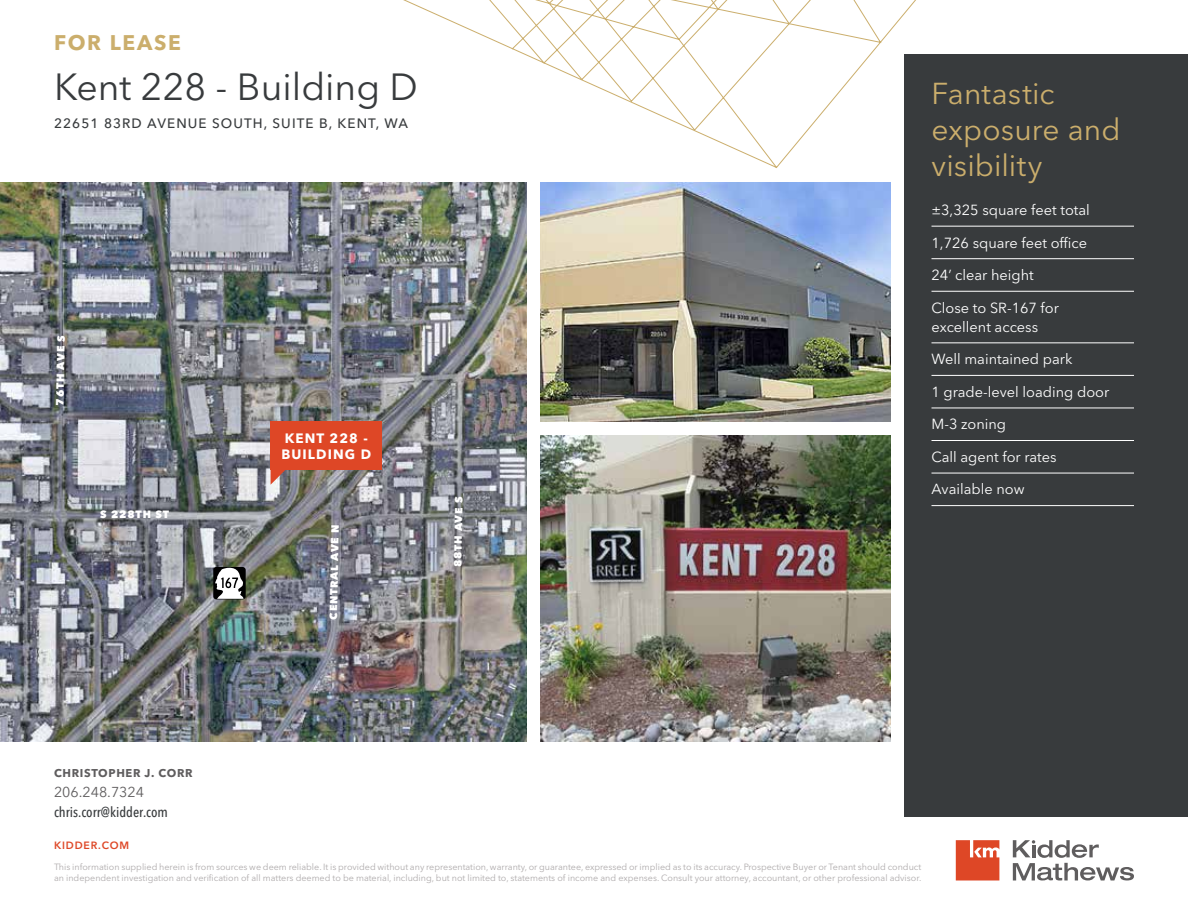
<style>
.page{position:relative;width:1188px;height:918px;background:#fff}
.page>*{position:absolute;margin:0;border:0;box-sizing:border-box;transform-origin:0 0}
.t1{font:37.5px "Avenir Next LT Pro";color:#383b3d}
.t2{font:30px/36px "Avenir Next LT Pro";letter-spacing:.005em;color:#cbae6c}
.t3{font:700 21px "Avenir Next LT Pro";letter-spacing:.08em;color:#cbae6c}
.t4{font:14.55px/19px "Avenir Next LT Pro";color:#fff}
.t5{font:500 condensed 14.25px "Avenir Next LT Pro";color:#383b3d}
.t6{font:14.25px "Avenir Next LT Pro";color:#5f5d5e}
.t7{font:500 13.5px "Avenir Next LT Pro";letter-spacing:.08em;color:#383b3d}
.t8{font:700 13.5px/16.5px "Avenir Next LT Pro";letter-spacing:.08em;color:#fff}
.t9{font:700 11.25px "Avenir Next LT Pro";letter-spacing:.06em;color:#5f5d5e}
.t10{font:800 10.5px "Avenir Next LT Pro";letter-spacing:.08em;color:#fff}
.t11{font:600 10.5px "Avenir Next LT Pro";letter-spacing:.08em;color:#de4726}
.t12{font:9px/10.8px "Avenir Next LT Pro";color:#afabac}
</style>
<div class="page">
<svg style="left:1013px;top:840px;width:121px;height:41px"></svg>
<svg style="left:956px;top:840px;width:43px;height:41px;background:#e25e41"></svg>
<svg style="left:403px;top:0;width:513px;height:168px"></svg>
<div style="left:904px;top:54px;width:284px;height:763px;background:#383b3d"></div>
<img style="left:0;top:182px;width:526px;height:560px">
<img style="left:540px;top:182px;width:351px;height:240px">
<img style="left:540px;top:435px;width:351px;height:307px">
<hr style="left:932px;top:226px;width:202px;height:1px;background:#fff">
<hr style="left:932px;top:258px;width:202px;height:1px;background:#fff">
<hr style="left:932px;top:291px;width:202px;height:1px;background:#fff">
<hr style="left:932px;top:342px;width:202px;height:1px;background:#fff">
<hr style="left:932px;top:375px;width:202px;height:1px;background:#fff">
<hr style="left:932px;top:408px;width:202px;height:1px;background:#fff">
<hr style="left:932px;top:440px;width:202px;height:1px;background:#fff">
<hr style="left:932px;top:473px;width:202px;height:1px;background:#fff">
<hr style="left:932px;top:505px;width:202px;height:1px;background:#fff">
<svg style="left:271px;top:470px;width:14px;height:15px"></svg>
<div style="left:271px;top:422px;width:111px;height:48px;background:#de4726"></div>
<div style="left:213px;top:567px;width:33px;height:32px;background:#000;border-radius:3px"></div>
<svg style="left:215px;top:568px;width:28px;height:31px"></svg>
<h3 class="t3" style="left:54px;top:30px;width:128px">FOR LEASE</h3>
<h1 class="t1" style="left:54px;top:64px;width:365px">Kent 228 - Building D</h1>
<h3 class="t7" style="left:54px;top:115px;width:356px">22651 83RD AVENUE SOUTH, SUITE B, KENT, WA</h3>
<p class="t10" style="left:53px;top:405px;width:72px;rotate:-89deg">76TH AVE S</p>
<p class="t10" style="left:100px;top:508px;width:70px">S 228TH ST</p>
<h3 class="t8" style="left:282px;top:430px;width:91px">KENT 228 -<br>BUILDING D</h3>
<p class="t10" style="left:327px;top:619px;width:96px;rotate:-89deg">CENTRAL AVE N</p>
<p class="t10" style="left:451px;top:567px;width:72px;rotate:-89deg">88TH AVE S</p>
<h2 class="t2" style="left:932px;top:75px;width:191px">Fantastic exposure and visibility</h2>
<h3 class="t4" style="left:932px;top:200px;width:160px">±3,325 square feet total</h3>
<h3 class="t4" style="left:932px;top:233px;width:157px">1,726 square feet office</h3>
<h3 class="t4" style="left:932px;top:265px;width:104px">24’ clear height</h3>
<h3 class="t4" style="left:932px;top:298px;width:129px">Close to SR-167 for excellent access</h3>
<h3 class="t4" style="left:932px;top:350px;width:142px">Well maintained park</h3>
<h3 class="t4" style="left:932px;top:382px;width:179px">1 grade-level loading door</h3>
<h3 class="t4" style="left:932px;top:415px;width:76px">M-3 zoning</h3>
<h3 class="t4" style="left:932px;top:447px;width:127px">Call agent for rates</h3>
<h3 class="t4" style="left:932px;top:480px;width:95px">Available now</h3>
<p class="t9" style="left:54px;top:767px;width:140px">CHRISTOPHER J. CORR</p>
<h3 class="t6" style="left:54px;top:783px;width:92px">206.248.7324</h3>
<h3 class="t5" style="left:54px;top:803px;width:116px">chris.corr@kidder.com</h3>
<p class="t11" style="left:54px;top:839px;width:77px">KIDDER.COM</p>
<p class="t12" style="left:54px;top:861px;width:869px">This information supplied herein is from sources we deem reliable. It is provided without any representation, warranty, or guarantee, expressed or implied as to its accuracy. Prospective Buyer or Tenant should conduct an independent investigation and verification of all matters deemed to be material, including, but not limited to, statements of income and expenses. Consult your attorney, accountant, or other professional advisor.</p>
</div>
